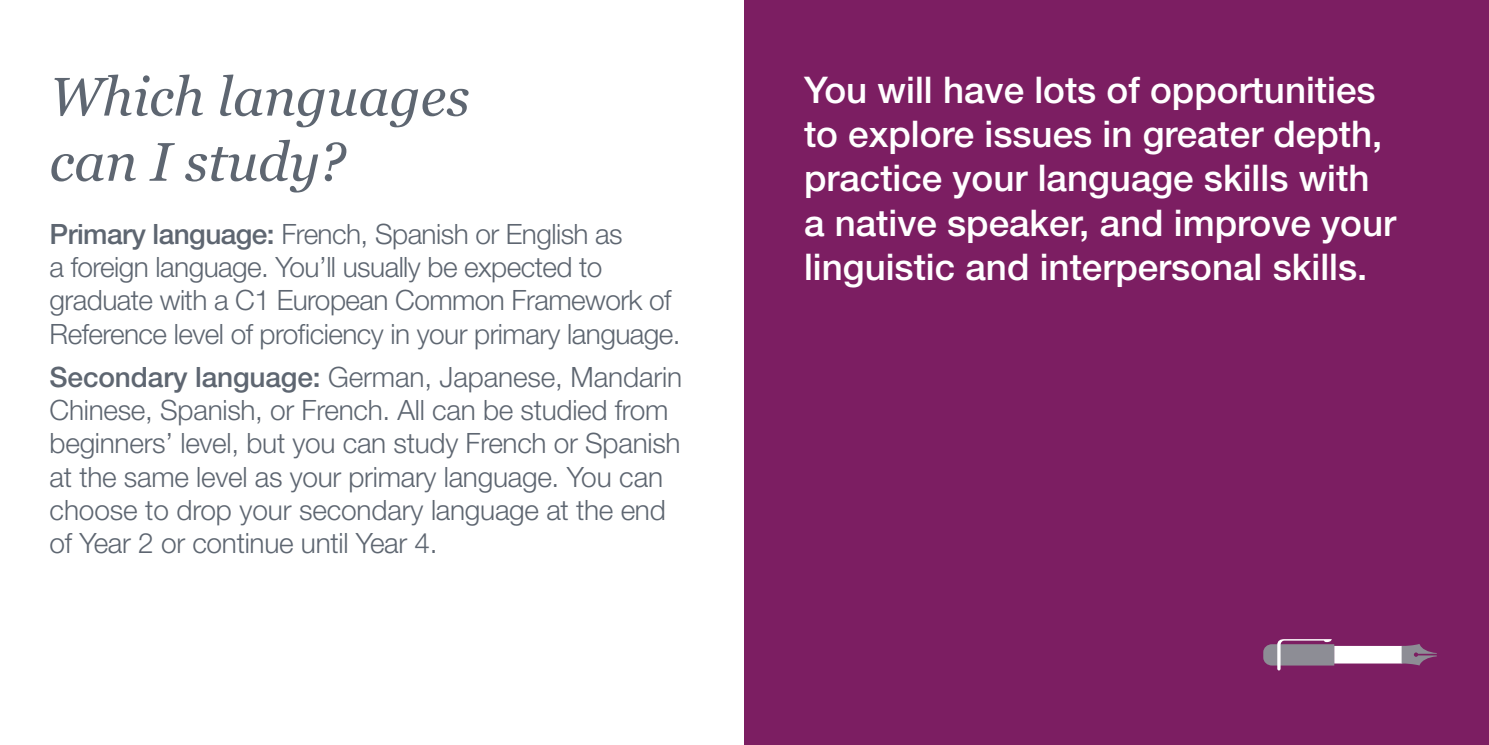
<style>
.page{position:relative;width:1489px;height:745px;background:#fff}
.page>*{position:absolute;margin:0;border:0;box-sizing:border-box;transform-origin:0 0}
.t1{font:italic 54.25px/65.1px "Georgia";color:#5e6671}
.t2{font:500 36.75px/44.1px "Helvetica Neue LT";color:#fff}
.t3{font:300 28px/33.2px "Helvetica Neue";letter-spacing:-.01em;color:#5e6671}
.s1{font-family:"Helvetica Neue LT";font-weight:500}
</style>
<div class="page">
<div style="left:744px;top:0;width:744px;height:744px;background:#7c1e62"></div>
<div style="left:1333px;top:645px;width:68px;height:18px;background:#fff"></div>
<svg style="left:1263px;top:639px;width:71px;height:31px"></svg>
<svg style="left:1401px;top:644px;width:35px;height:21px"></svg>
<h1 class="t1" style="left:50px;top:62px;width:421px">Which languages can I study?</h1>
<p class="t3" style="left:50px;top:216px;width:632px"><span class="s1">Primary language:</span> French, Spanish or English as<br>a foreign language. You’ll usually be expected to graduate with a C1 European Common Framework of Reference level of proficiency in your primary language.</p>
<p class="t3" style="left:50px;top:359px;width:634px"><span class="s1">Secondary language:</span> German, Japanese, Mandarin Chinese, Spanish, or French. All can be studied from beginners’ level, but you can study French or Spanish at the same level as your primary language. You can choose to drop your secondary language at the end of Year 2 or continue until Year 4.</p>
<h2 class="t2" style="left:804px;top:67px;width:593px">You will have lots of opportunities to explore issues in greater depth, practice your language skills with a native speaker, and improve your linguistic and interpersonal skills.</h2>
</div>
